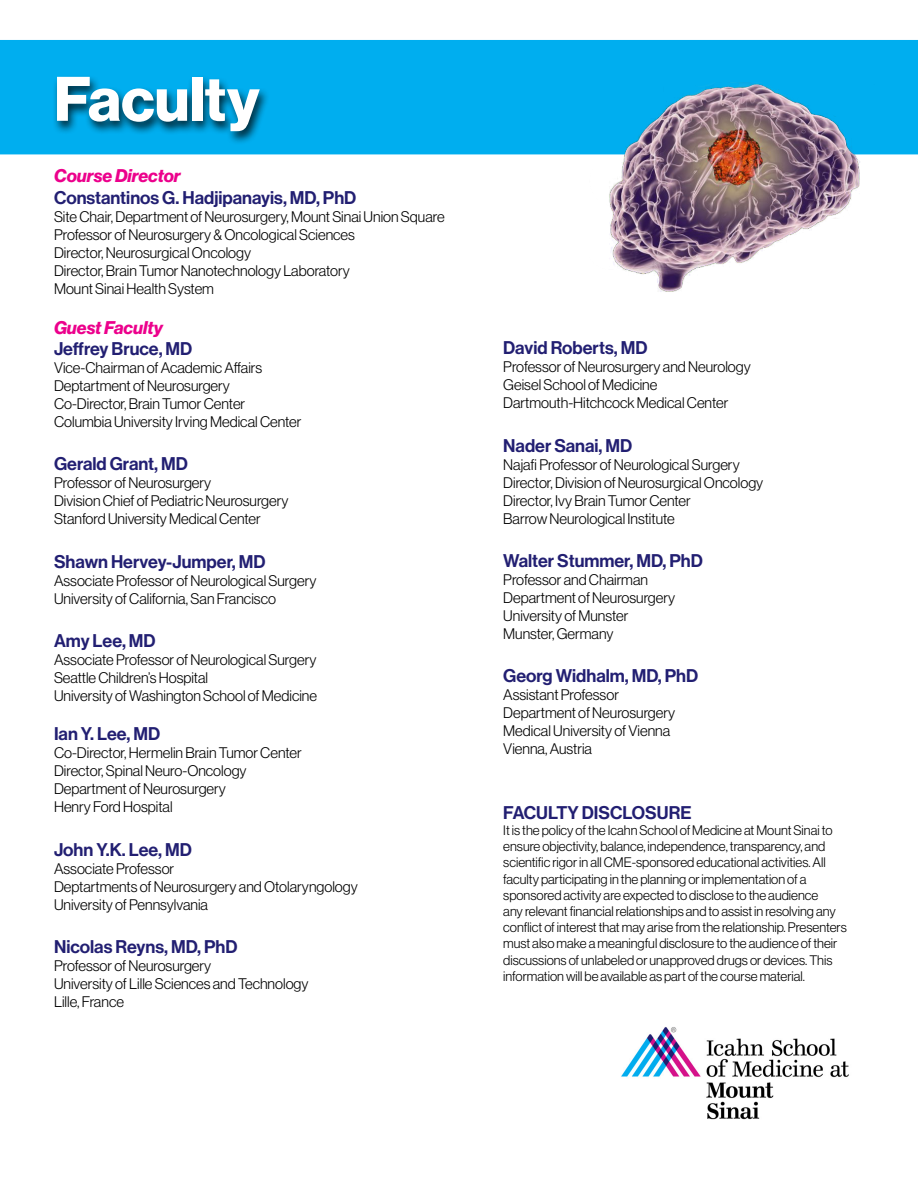
<style>
.page{position:relative;width:918px;height:1188px;background:#fff}
.page>*{position:absolute;margin:0;border:0;box-sizing:border-box;transform-origin:0 0}
.t1{font:61.5px "N Haas Grotesk DS Std 75 Bd";color:#fff}
.t2{font:18px "N Haas Grotesk DS Std 65 Md";color:#221f72}
.t3{font:18px "N Haas Grotesk DS Std 76 Bd It";color:#ec008c}
.t4{font:15px/18px "N Haas Grotesk DS Std 45 Lt";color:#000}
.t5{font:13.5px/16.2px "N Haas Grotesk DS Std 45 Lt";color:#000}
</style>
<div class="page">
<div style="left:0;top:40px;width:918px;height:114px;background:#00aeef"></div>
<div style="left:53px;top:74px;width:218px;height:71px;background:#000;opacity:.75"></div>
<img style="left:544px;top:82px;width:336px;height:210px">
<img style="left:621px;top:1027px;width:228px;height:93px">
<h1 class="t1" style="left:54px;top:63px;width:207px">Faculty</h1>
<p class="t3" style="left:54px;top:166px;width:128px">Course Director</p>
<p class="t2" style="left:54px;top:187px;width:304px">Constantinos G. Hadjipanayis, MD, PhD</p>
<p class="t4" style="left:54px;top:208px;width:392px">Site Chair, Department of Neurosurgery, Mount Sinai Union Square Professor of Neurosurgery &amp; Oncological Sciences<br>Director, Neurosurgical Oncology<br>Director, Brain Tumor Nanotechnology Laboratory<br>Mount Sinai Health System</p>
<p class="t3" style="left:54px;top:317px;width:111px">Guest Faculty</p>
<p class="t2" style="left:54px;top:338px;width:140px">Jeffrey Bruce, MD</p>
<p class="t4" style="left:54px;top:359px;width:249px">Vice-Chairman of Academic Affairs Deptartment of Neurosurgery Co-Director, Brain Tumor Center Columbia University Irving Medical Center</p>
<p class="t2" style="left:54px;top:454px;width:135px">Gerald Grant, MD</p>
<p class="t4" style="left:54px;top:474px;width:236px">Professor of Neurosurgery<br>Division Chief of Pediatric Neurosurgery<br>Stanford University Medical Center</p>
<p class="t2" style="left:54px;top:551px;width:213px">Shawn Hervey-Jumper, MD</p>
<p class="t4" style="left:54px;top:571px;width:264px">Associate Professor of Neurological Surgery<br>University of California, San Francisco</p>
<p class="t2" style="left:54px;top:630px;width:103px">Amy Lee, MD</p>
<p class="t4" style="left:54px;top:650px;width:265px">Associate Professor of Neurological Surgery<br>Seattle Children’s Hospital<br>University of Washington School of Medicine</p>
<p class="t2" style="left:54px;top:724px;width:108px">Ian Y. Lee, MD</p>
<p class="t4" style="left:54px;top:744px;width:249px">Co-Director, Hermelin Brain Tumor Center<br>Director, Spinal Neuro-Oncology<br>Department of Neurosurgery<br>Henry Ford Hospital</p>
<p class="t2" style="left:54px;top:839px;width:140px">John Y.K. Lee, MD</p>
<p class="t4" style="left:54px;top:859px;width:305px">Associate Professor<br>Deptartments of Neurosurgery and Otolaryngology<br>University of Pennsylvania</p>
<p class="t2" style="left:54px;top:936px;width:185px">Nicolas Reyns, MD, PhD</p>
<p class="t4" style="left:54px;top:956px;width:256px">Professor of Neurosurgery<br>University of Lille Sciences and Technology<br>Lille, France</p>
<p class="t2" style="left:503px;top:338px;width:146px">David Roberts, MD</p>
<p class="t4" style="left:503px;top:358px;width:249px">Professor of Neurosurgery and Neurology<br>Geisel School of Medicine<br>Dartmouth-Hitchcock Medical Center</p>
<p class="t2" style="left:503px;top:435px;width:131px">Nader Sanai, MD</p>
<p class="t4" style="left:503px;top:455px;width:262px">Najafi Professor of Neurological Surgery Director, Division of Neurosurgical Oncology Director, Ivy Brain Tumor Center<br>Barrow Neurological Institute</p>
<p class="t2" style="left:503px;top:550px;width:201px">Walter Stummer, MD, PhD</p>
<p class="t4" style="left:503px;top:571px;width:173px">Professor and Chairman<br>Department of Neurosurgery<br>University of Munster<br>Munster, Germany</p>
<p class="t2" style="left:503px;top:665px;width:196px">Georg Widhalm, MD, PhD</p>
<p class="t4" style="left:503px;top:686px;width:173px">Assistant Professor<br>Department of Neurosurgery<br>Medical University of Vienna<br>Vienna, Austria</p>
<p class="t2" style="left:503px;top:802px;width:190px">FACULTY DISCLOSURE</p>
<p class="t5" style="left:503px;top:822px;width:345px">It is the policy of the Icahn School of Medicine at Mount Sinai to ensure objectivity, balance, independence, transparency, and scientific rigor in all CME-sponsored educational activities. All faculty participating in the planning or implementation of a sponsored activity are expected to disclose to the audience<br>any relevant financial relationships and to assist in resolving any conflict of interest that may arise from the relationship. Presenters must also make a meaningful disclosure to the audience of their discussions of unlabeled or unapproved drugs or devices. This information will be available as part of the course material.</p>
</div>
